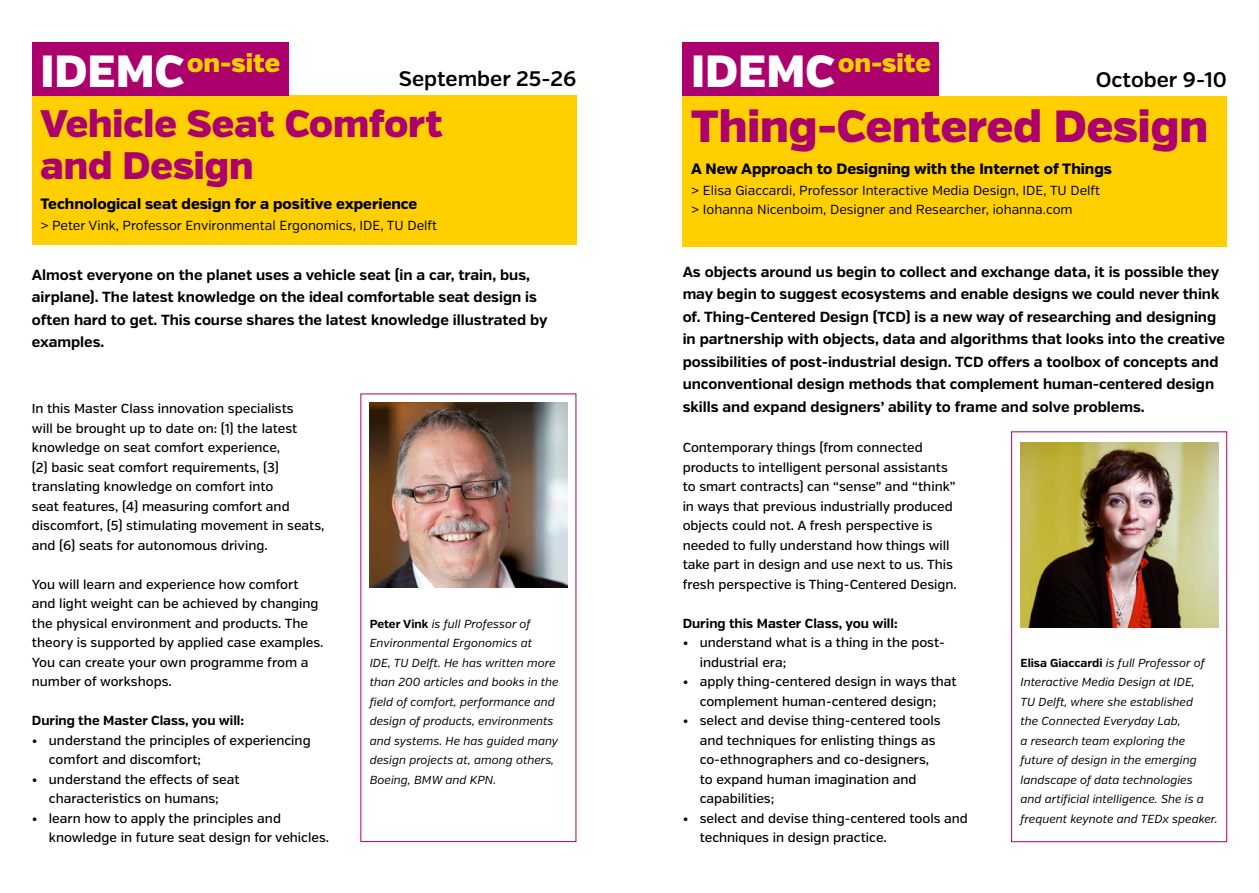
<style>
.page{position:relative;width:1259px;height:893px;background:#fff}
.page>*{position:absolute;margin:0;border:0;box-sizing:border-box;transform-origin:0 0}
.t1{font:900 45px "Verb";color:#ac006d}
.t2{font:900 38.25px/42px "Verb";color:#ac006d}
.t3{font:900 26.1px "Verb";color:#ffcf00}
.t4{font:600 21px "Verb";color:#000}
.t5{font:800 15px "Verb";color:#000}
.t6{font:700 14.7px/22.5px "Verb";color:#000}
.t7{font:500 13.2px/19.5px "Verb";color:#000}
.t8{font:13.2px/19.5px "Verb";color:#000}
.t9{font:700 13.2px "Verb";color:#000}
.t10{font:italic 11.7px/19.5px "Verb";color:#000}
.s1{font-size:45px;color:#fff}
.s2{font-weight:700;font-style:normal}
</style>
<div class="page">
<img style="left:370px;top:403px;width:197px;height:185px">
<div style="left:32px;top:96px;width:544px;height:149px;background:#ffcf00"></div>
<div style="left:32px;top:43px;width:256px;height:53px;background:#ac006d"></div>
<img style="left:1020px;top:443px;width:198px;height:185px">
<div style="left:1011px;top:431px;width:216px;height:411px;border:1px solid #ac006d"></div>
<div style="left:682px;top:43px;width:257px;height:53px;background:#ac006d"></div>
<div style="left:682px;top:96px;width:545px;height:151px;background:#ffcf00"></div>
<h3 class="t3" style="left:40px;top:47px;width:241px"><span class="s1">IDEMC</span>on-site</h3>
<h3 class="t4" style="left:399px;top:66px;width:179px">September 25-26</h3>
<h2 class="t2" style="left:40px;top:103px;width:404px">Vehicle Seat Comfort and Design</h2>
<p class="t5" style="left:40px;top:195px;width:378px">Technological seat design for a positive experience</p>
<p class="t8" style="left:40px;top:216px;width:398px">&gt; Peter Vink, Professor Environmental Ergonomics, IDE, TU Delft</p>
<p class="t6" style="left:32px;top:263px;width:517px">Almost everyone on the planet uses a vehicle seat (in a car, train, bus, airplane). The latest knowledge on the ideal comfortable seat design is often hard to get. This course shares the latest knowledge illustrated by examples.</p>
<p class="t7" style="left:32px;top:399px;width:294px">In this Master Class innovation specialists<br>will be brought up to date on: (1) the latest knowledge on seat comfort experience,<br>(2) basic seat comfort requirements, (3) translating knowledge on comfort into<br>seat features, (4) measuring comfort and discomfort, (5) stimulating movement in seats, and (6) seats for autonomous driving.</p>
<p class="t7" style="left:32px;top:574px;width:293px">You will learn and experience how comfort and light weight can be achieved by changing the physical environment and products. The theory is supported by applied case examples.<br>You can create your own programme from a number of workshops.</p>
<p class="t9" style="left:32px;top:712px;width:214px">During the Master Class, you will:</p>
<p class="t7" style="left:49px;top:730px;width:263px;text-indent:-17px">• understand the principles of experiencing comfort and discomfort;</p>
<p class="t7" style="left:32px;top:769px;width:209px;text-align:center">• understand the effects of seat characteristics on humans;</p>
<p class="t7" style="left:49px;top:808px;width:282px;text-indent:-17px">• learn how to apply the principles and knowledge in future seat design for vehicles.</p>
<p class="t10" style="left:370px;top:614px;width:190px"><span class="s2">Peter Vink</span> is full Professor of<br>Environmental Ergonomics at<br>IDE, TU Delft. He has written more than 200 articles and books in the field of comfort, performance and design of products, environments and systems. He has guided many design projects at, among others,<br>Boeing, BMW and KPN.</p>
<h3 class="t3" style="left:691px;top:47px;width:241px"><span class="s1">IDEMC</span>on-site</h3>
<h3 class="t4" style="left:1095px;top:67px;width:133px">October 9-10</h3>
<h1 class="t1" style="left:691px;top:99px;width:518px">Thing-Centered Design</h1>
<p class="t5" style="left:691px;top:159px;width:422px">A New Approach to Designing with the Internet of Things</p>
<p class="t8" style="left:691px;top:181px;width:411px">&gt; Elisa Giaccardi, Professor Interactive Media Design, IDE, TU Delft &gt; Iohanna Nicenboim, Designer and Researcher, iohanna.com</p>
<p class="t6" style="left:682px;top:260px;width:544px">As objects around us begin to collect and exchange data, it is possible they may begin to suggest ecosystems and enable designs we could never think of. Thing-Centered Design (TCD) is a new way of researching and designing in partnership with objects, data and algorithms that looks into the creative possibilities of post-industrial design. TCD offers a toolbox of concepts and unconventional design methods that complement human-centered design skills and expand designers’ ability to frame and solve problems.</p>
<p class="t7" style="left:682px;top:438px;width:276px">Contemporary things (from connected products to intelligent personal assistants to smart contracts) can “sense” and “think” in ways that previous industrially produced objects could not. A fresh perspective is needed to fully understand how things will take part in design and use next to us. This fresh perspective is Thing-Centered Design.</p>
<p class="t9" style="left:682px;top:615px;width:217px">During this Master Class, you will:</p>
<p class="t7" style="left:699px;top:633px;width:246px;text-indent:-17px">• understand what is a thing in the post&shy;industrial era;</p>
<p class="t7" style="left:682px;top:672px;width:276px;text-align:center">• apply thing-centered design in ways that complement human-centered design;</p>
<p class="t7" style="left:699px;top:711px;width:242px;text-indent:-17px">• select and devise thing-centered tools and techniques for enlisting things as co-ethnographers and co-designers, to expand human imagination and capabilities;</p>
<p class="t7" style="left:699px;top:808px;width:270px;text-indent:-17px">• select and devise thing-centered tools and techniques in design practice.</p>
<p class="t10" style="left:1020px;top:653px;width:199px"><span class="s2">Elisa Giaccardi</span> is full Professor of<br>Interactive Media Design at IDE,<br>TU Delft, where she established<br>the Connected Everyday Lab,<br>a research team exploring the future of design in the emerging landscape of data technologies<br>and artificial intelligence. She is a frequent keynote and TEDx speaker.</p>
</div>
